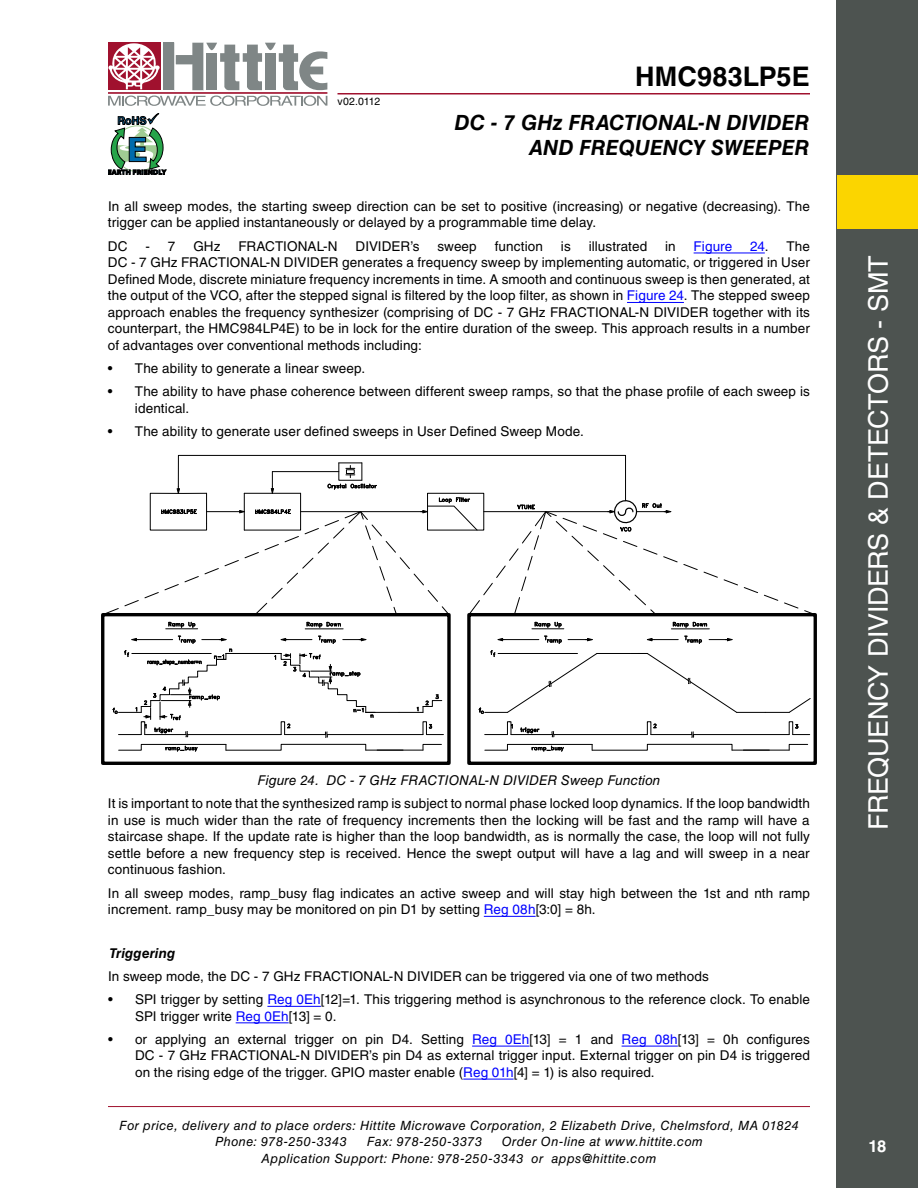
<style>
.page{position:relative;width:918px;height:1188px;background:#fff}
.page>*{position:absolute;margin:0;border:0;box-sizing:border-box;transform-origin:0 0}
.t1{font:27px "Helvetica LT Std";letter-spacing:-.015em;color:#fff}
.t2{font:700 27px "Helvetica LT Std";letter-spacing:.005em;color:#000}
.t3{font:italic 700 21px/25.2px "Helvetica LT Std";color:#000;text-align:right}
.t4{font:700 16.5px "Helvetica LT Std";color:#fff}
.t5{font:13.5px/16.5px "Helvetica LT Std";letter-spacing:.01em;color:#000}
.t6{font:italic 13.5px "Helvetica LT Std";letter-spacing:.005em;color:#000}
.t7{font:italic 700 13.5px "Helvetica LT Std";letter-spacing:.005em;color:#000}
.t8{font:13.5px "Helvetica LT Std";color:#00f}
.t9{font:italic 12.75px/16.5px "Helvetica LT Std";letter-spacing:.035em;color:#000}
.t10{font:10.5px "Helvetica LT Std";letter-spacing:-.025em;color:#000}
.s1{color:#00f}
</style>
<div class="page">
<hr style="left:108px;top:1106px;width:702px;height:1px;background:#a0112e">
<div style="left:163px;top:43px;width:11px;height:47px;background:#7f8686"></div>
<div style="left:108px;top:43px;width:52px;height:47px;background:#a0112e"></div>
<hr style="left:108px;top:92px;width:219px;height:2px;background:#a0112e">
<svg style="left:176px;top:43px;width:151px;height:47px"></svg>
<svg style="left:108px;top:96px;width:219px;height:10px"></svg>
<svg style="left:108px;top:43px;width:52px;height:46px"></svg>
<hr style="left:338px;top:93px;width:472px;height:1px;background:#a0112e">
<svg style="left:108px;top:113px;width:58px;height:62px"></svg>
<div style="left:837px;top:0;width:81px;height:1188px;background:#4d5350"></div>
<div style="left:837px;top:175px;width:81px;height:54px;background:#fbd500"></div>
<hr style="left:694px;top:253px;width:71px;height:1px;background:#00f">
<hr style="left:627px;top:302px;width:57px;height:1px;background:#00f">
<hr style="left:484px;top:916px;width:52px;height:1px;background:#00f">
<hr style="left:267px;top:1006px;width:54px;height:1px;background:#00f">
<hr style="left:236px;top:1023px;width:53px;height:1px;background:#00f">
<hr style="left:472px;top:1046px;width:58px;height:1px;background:#00f">
<hr style="left:622px;top:1046px;width:56px;height:1px;background:#00f">
<hr style="left:463px;top:1079px;width:51px;height:1px;background:#00f">
<div style="left:101px;top:613px;width:350px;height:152px;border:3px solid #000"></div>
<svg style="left:784px;top:602px;width:28px;height:11px"></svg>
<svg style="left:764px;top:595px;width:14px;height:6px"></svg>
<svg style="left:744px;top:587px;width:14px;height:6px"></svg>
<svg style="left:724px;top:579px;width:14px;height:7px"></svg>
<div style="left:467px;top:613px;width:350px;height:152px;border:3px solid #000"></div>
<hr style="left:187px;top:734px;width:94px;height:1px;background:#000">
<hr style="left:285px;top:734px;width:41px;height:1px;background:#000">
<hr style="left:327px;top:734px;width:96px;height:1px;background:#000">
<svg style="left:423px;top:744px;width:19px;height:7px"></svg>
<hr style="left:226px;top:653px;width:55px;height:1px;background:#000">
<hr style="left:166px;top:629px;width:32px;height:1px;background:#000">
<hr style="left:305px;top:629px;width:38px;height:1px;background:#000">
<svg style="left:118px;top:744px;width:248px;height:8px"></svg>
<svg style="left:168px;top:622px;width:28px;height:6px"></svg>
<svg style="left:307px;top:622px;width:34px;height:6px"></svg>
<svg style="left:318px;top:636px;width:18px;height:8px"></svg>
<svg style="left:287px;top:724px;width:3px;height:4px"></svg>
<svg style="left:427px;top:724px;width:16px;height:11px"></svg>
<hr style="left:366px;top:712px;width:33px;height:1px;background:#000">
<svg style="left:343px;top:638px;width:24px;height:4px"></svg>
<div style="left:281px;top:722px;width:4px;height:13px;border:1px solid #000"></div>
<div style="left:423px;top:722px;width:4px;height:13px;border:1px solid #000"></div>
<svg style="left:399px;top:694px;width:43px;height:19px"></svg>
<svg style="left:325px;top:731px;width:3px;height:7px"></svg>
<svg style="left:113px;top:636px;width:122px;height:101px"></svg>
<svg style="left:274px;top:653px;width:101px;height:65px"></svg>
<hr style="left:366px;top:750px;width:57px;height:1px;background:#000">
<svg style="left:280px;top:638px;width:32px;height:4px"></svg>
<hr style="left:511px;top:734px;width:41px;height:1px;background:#000">
<hr style="left:554px;top:734px;width:93px;height:1px;background:#000">
<hr style="left:651px;top:734px;width:41px;height:1px;background:#000">
<hr style="left:693px;top:734px;width:96px;height:1px;background:#000">
<svg style="left:789px;top:744px;width:19px;height:7px"></svg>
<hr style="left:505px;top:639px;width:34px;height:1px;background:#000">
<hr style="left:532px;top:629px;width:32px;height:1px;background:#000">
<hr style="left:671px;top:629px;width:38px;height:1px;background:#000">
<svg style="left:484px;top:744px;width:248px;height:8px"></svg>
<svg style="left:485px;top:721px;width:28px;height:14px"></svg>
<svg style="left:520px;top:727px;width:19px;height:6px"></svg>
<svg style="left:544px;top:636px;width:18px;height:8px"></svg>
<svg style="left:535px;top:622px;width:27px;height:6px"></svg>
<svg style="left:673px;top:622px;width:34px;height:6px"></svg>
<svg style="left:684px;top:636px;width:18px;height:8px"></svg>
<svg style="left:653px;top:724px;width:4px;height:4px"></svg>
<svg style="left:793px;top:724px;width:17px;height:11px"></svg>
<svg style="left:568px;top:638px;width:25px;height:4px"></svg>
<svg style="left:497px;top:638px;width:9px;height:4px"></svg>
<svg style="left:709px;top:638px;width:24px;height:4px"></svg>
<div style="left:507px;top:722px;width:4px;height:13px;border:1px solid #000"></div>
<div style="left:647px;top:722px;width:4px;height:13px;border:1px solid #000"></div>
<div style="left:789px;top:722px;width:4px;height:13px;border:1px solid #000"></div>
<svg style="left:552px;top:731px;width:2px;height:7px"></svg>
<svg style="left:691px;top:731px;width:3px;height:7px"></svg>
<hr style="left:732px;top:750px;width:57px;height:1px;background:#000">
<svg style="left:646px;top:638px;width:32px;height:4px"></svg>
<hr style="left:597px;top:653px;width:33px;height:1px;background:#000">
<svg style="left:479px;top:650px;width:118px;height:64px"></svg>
<svg style="left:630px;top:653px;width:181px;height:60px"></svg>
<svg style="left:102px;top:455px;width:616px;height:160px"></svg>
<p class="t10" style="left:338px;top:95px;width:44px">v02.0112</p>
<h1 class="t2" style="left:635px;top:60px;width:176px">HMC983LP5E</h1>
<h2 class="t3" style="left:455px;top:109px;width:357px">DC - 7 GHz FRACTIONAL-N DIVIDER<br>AND FREQUENCY SWEEPER</h2>
<p class="t5" style="left:108px;top:198px;width:704px">I n all sweep modes, the starting sweep direction can be set to positive (increasing) or negative (decreasing). The trigger can be applied instantaneously or delayed by a programmable time delay.</p>
<p class="t5" style="left:108px;top:238px;width:20px">DC</p>
<p class="t5" style="left:146px;top:238px;width:31px">- 7</p>
<p class="t5" style="left:193px;top:238px;width:29px">GHz</p>
<p class="t5" style="left:238px;top:238px;width:37px">FRACTION</p>
<p class="t5" style="left:308px;top:238px;width:29px">AL-N</p>
<p class="t5" style="left:356px;top:238px;width:66px">DIVI DER’s</p>
<p class="t5" style="left:438px;top:238px;width:41px">sweep</p>
<p class="t5" style="left:495px;top:238px;width:50px">function</p>
<p class="t5" style="left:561px;top:238px;width:11px">is</p>
<p class="t5" style="left:589px;top:238px;width:60px">illustrated</p>
<p class="t5" style="left:665px;top:238px;width:12px">in</p>
<p class="t8" style="left:694px;top:238px;width:40px">Figure</p>
<p class="t5" style="left:750px;top:238px;width:61px"><span class="s1">24</span>. The</p>
<p class="t5" style="left:108px;top:254px;width:110px">DC - 7 GHz FRACTION</p>
<p class="t5" style="left:108px;top:254px;width:704px;text-align:justify;text-indent:142px">AL-N DIVI DER generates a frequency sweep by implementing automatic, or triggered in User Defined Mode, discrete miniature frequency increments in time. A smooth and continuous sweep is then generated, at the output of the VCO</p>
<p class="t5" style="left:108px;top:287px;width:703px;text-indent:131px">, after the stepped signal is filtered by the loop filter, as shown in <span class="s1">Figure 24</span>. The stepped sweep approach enables the frequency synthesizer (comprising of DC - 7 GHz FRACTION</p>
<p class="t5" style="left:108px;top:304px;width:704px;text-align:justify;text-indent:511px">AL-N DIVI DER together with its counterpart, the HMC984LP4E) to be in lock for the entire duration of the sweep. This approach results in a number of advantages over conventional methods including:</p>
<p class="t5" style="left:108px;top:360px;width:259px">• The ability to generate a linear sweep.</p>
<p class="t5" style="left:135px;top:383px;width:677px;text-indent:-27px">• The ability to have phase coherence between different sweep ramps, so that the phase profile of each sweep is identical.</p>
<p class="t5" style="left:108px;top:423px;width:477px">• The ability to generate user defined sweeps in User Defined Sweep Mode.</p>
<p class="t6" style="left:258px;top:773px;width:404px">Figure 24. DC - 7 GHz FRACTIONAL-N DIVIDER Sweep Function</p>
<p class="t5" style="left:108px;top:795px;width:704px;text-align:justify">It is important to note that the synthesized ramp is subject to normal phase locked loop dynamics. If the loop bandwidth in use is much wider than the rate of frequency increments then the locking will be fast and the ramp will have a staircase shape. If the update rate is higher than the loop bandwidth, as is normally the case, the loop will not fully settle before a new frequency step is received. Hence the swept output will have a lag and will sweep in a near continuous fashion.</p>
<p class="t5" style="left:108px;top:885px;width:703px">I n all sweep modes, ramp_busy flag indicates an active sweep and will stay high between the 1st and nth ramp increment. ramp_busy may be monitored on pin D1 by setting <span class="s1">Reg 08h</span>[3:0] = 8h.</p>
<p class="t7" style="left:110px;top:945px;width:67px">Triggering</p>
<p class="t5" style="left:108px;top:968px;width:233px">I n sweep mode, the DC - 7 GHz FRACTION</p>
<p class="t5" style="left:373px;top:968px;width:337px">AL-N DIVI DER can be triggered via one of two methods</p>
<p class="t5" style="left:135px;top:991px;width:676px;text-indent:-27px">• SPI trigger by setting <span class="s1">Reg 0Eh</span>[12]=1. This triggering method is asynchronous to the reference clock. To enable<br>SPI trigger write <span class="s1">Reg 0Eh</span>[13] = 0.</p>
<p class="t5" style="left:135px;top:1031px;width:677px;text-indent:-27px">• or applying an external trigger on pin D4. Setting <span class="s1">Reg 0Eh</span>[13] = 1 and <span class="s1">Reg 08h</span>[13] = 0h configures<br>DC - 7 GHz FRACTION</p>
<p class="t5" style="left:135px;top:1047px;width:677px;text-indent:145px">AL-N DIVI DER’s pin D4 as external trigger input. External trigger on pin D4 is triggered on the rising edge of the trigger. GPIO master enable (<span class="s1">Reg 01h</span>[4] = 1) is also required.</p>
<p class="t9" style="left:215px;top:1117px;width:585px;text-indent:-96px">For price, delivery and to place orders: Hittite Microwave Corporation, 2 Elizabeth Drive, Chelmsford, MA 01824<br>Phone: 978-250-3343</p>
<p class="t9" style="left:262px;top:1133px;width:443px;text-indent:240px">Order On-line at www.hittite.com<br>Application Support: Phone: 978-250-3343 or apps@hittite.com</p>
<p class="t9" style="left:367px;top:1133px;width:117px">Fax: 978-250-3373</p>
<h1 class="t1" style="left:863px;top:830px;width:576px;rotate:-90deg">Frequency Divid ers &amp; Detectors - SMT</h1>
<p class="t4" style="left:869px;top:1136px;width:19px">18</p>
</div>
